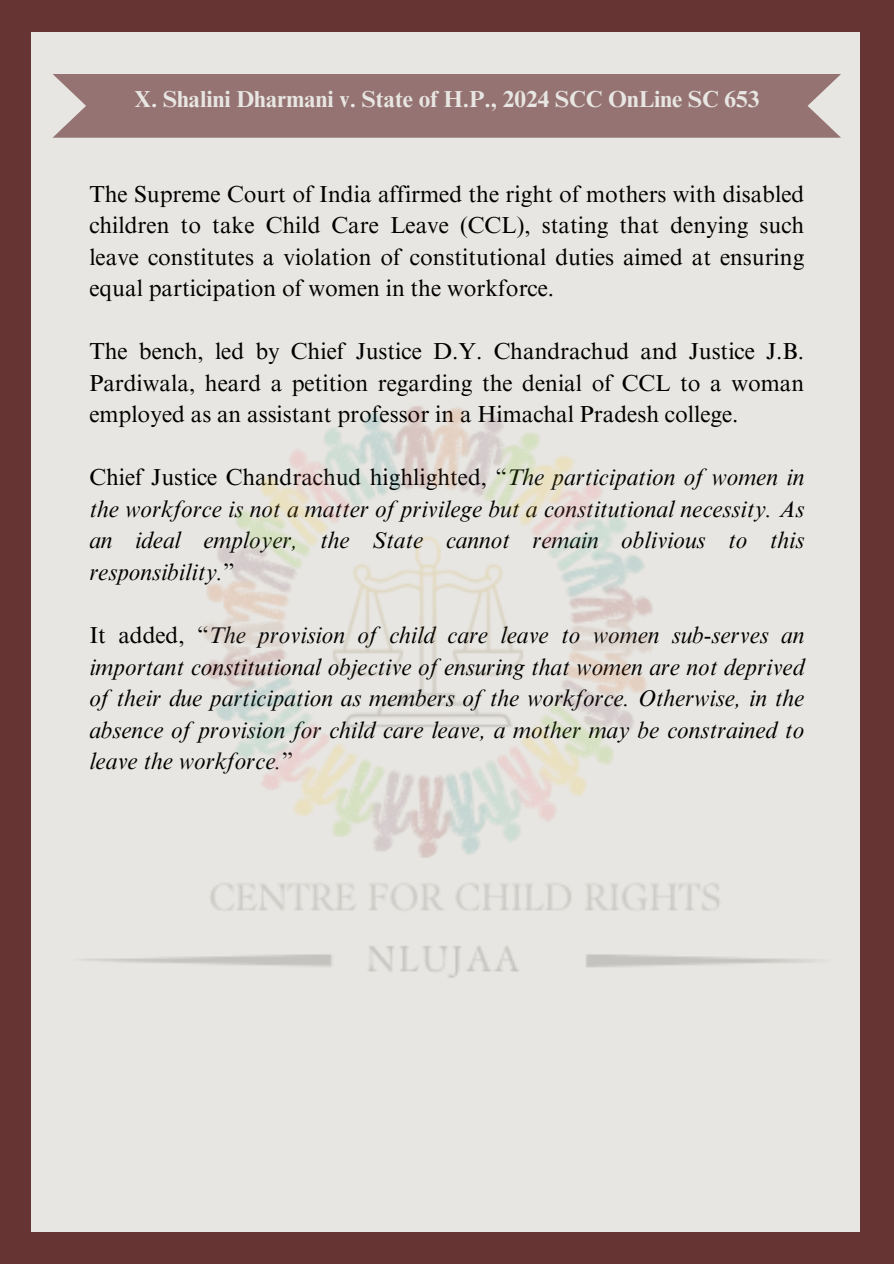
<style>
.page{position:relative;width:894px;height:1264px;background:#fff}
.page>*{position:absolute;margin:0;border:0;box-sizing:border-box;transform-origin:0 0}
.t1{font:italic 23.1px/31.5px "Times NRMT Pro";color:#000;text-align:justify}
.t2{font:23.1px/31.5px "Times NRMT Pro";color:#000;text-align:justify}
.t3{font:700 23.1px "Times NRMT Pro";color:#e8e6e2}
.s1{font-style:normal}
</style>
<div class="page">
<div style="left:0;top:0;width:893px;height:1263px;background:#663533"></div>
<div style="left:31px;top:32px;width:829px;height:1199px;background:#e8e6e2"></div>
<div style="left:53px;top:74px;width:787px;height:32px;background:#947372"></div>
<img style="left:53px;top:106px;width:788px;height:872px">
<h1 class="t3" style="left:134px;top:91px;width:626px">X. Shalini Dharmani v. State of H.P., 2024 SCC OnLine SC 653</h1>
<p class="t2" style="left:89px;top:181px;width:716px">The Supreme Court of India affirmed the right of mothers with disabled children to take Child Care Leave (CCL), stating that denying such leave constitutes a violation of constitutional duties aimed at ensuring equal participation of women in the workforce.</p>
<p class="t2" style="left:89px;top:338px;width:716px">The bench, led by Chief Justice D.Y. Chandrachud and Justice J.B.<br>Pardiwala, heard a petition regarding the denial of CCL to a woman employed as an assistant professor in a Himachal Pradesh college.</p>
<p class="t1" style="left:89px;top:464px;width:716px"><span class="s1">Chief Justice Chandrachud highlighted, “</span>The participation of women in the workforce is not a matter of privilege but a constitutional necessity. As an ideal employer, the State cannot remain oblivious to this responsibility.<span class="s1">”</span></p>
<p class="t1" style="left:89px;top:622px;width:716px"><span class="s1">It added, “</span>The provision of child care leave to women sub-serves an important constitutional objective of ensuring that women are not deprived of their due participation as members of the workforce. Otherwise, in the absence of provision for child care leave, a mother may be constrained to leave the workforce.<span class="s1">”</span></p>
</div>
